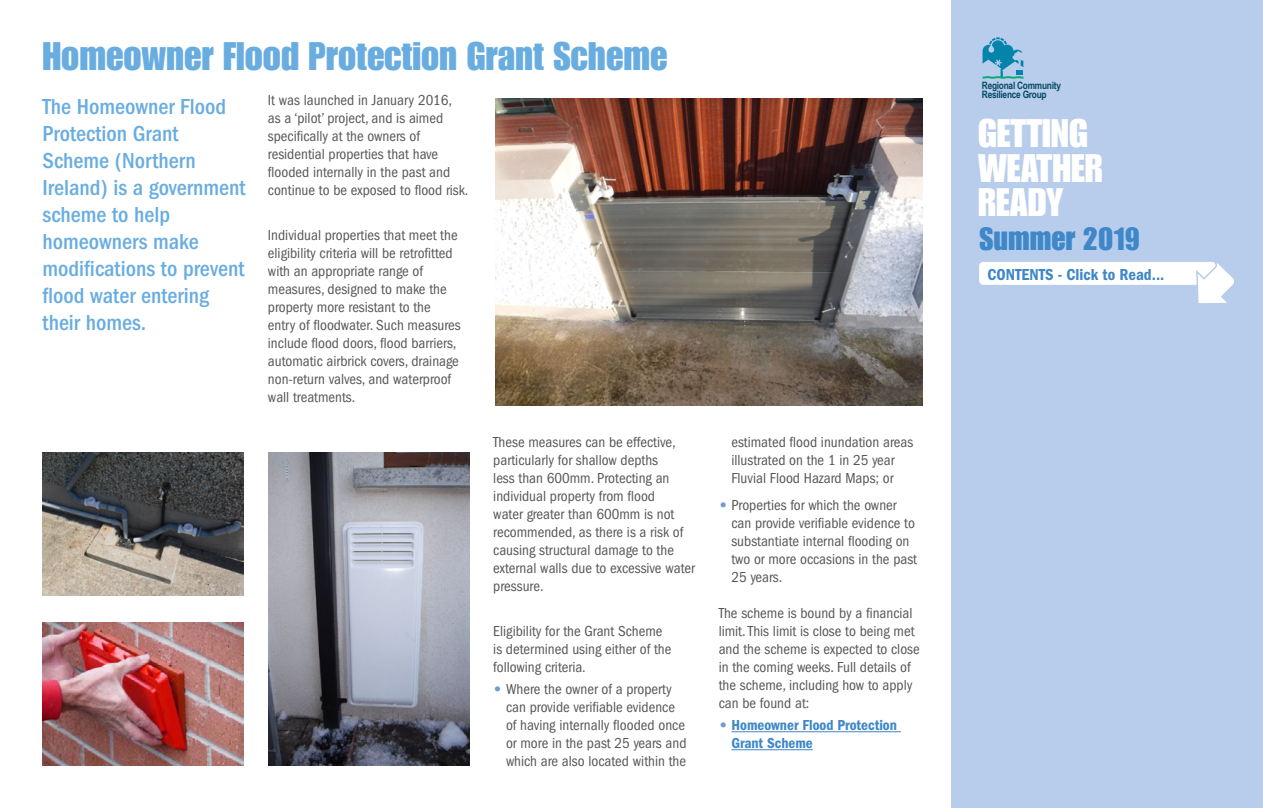
<style>
.page{position:relative;width:1263px;height:808px;background:#fff}
.page>*{position:absolute;margin:0;border:0;box-sizing:border-box;transform-origin:0 0}
.head_1{font:39px "Impact LT Std";color:#69ade0}
.t1{font:39px/34.5px "Impact LT Std";color:#fff}
.t2{font:31.5px "Impact LT Std";color:#3e87c8}
.first_par{font:500 condensed 22.5px/27px "ITC Franklin Gothic Std";color:#69ade0}
.t3{font:16.5px "ITC Franklin Gothic Std Dm Cd";color:#3e87c8}
.body_1{font:condensed 15px/18px "ITC Franklin Gothic Std";color:#575756}
.t4{font:15px/18px "ITC Franklin Gothic Std Dm Cd";color:#3e87c8}
.t5{font:700 10.2px "Arial Narrow";letter-spacing:-.025em;color:#054b64}
.t6{font:700 10.2px "Arial Narrow";letter-spacing:-.025em;color:#034a64}
.s1{font-family:"ITC Franklin Gothic Std Hvy";font-stretch:normal;color:#6f9dd4}
.s2{font-family:"ITC Franklin Gothic Std Hvy";color:#6f9dd4}
</style>
<div class="page">
<div style="left:951px;top:0;width:312px;height:808px;background:#b8cdec"></div>
<svg style="left:982px;top:37px;width:41px;height:42px"></svg>
<div style="left:979px;top:262px;width:237px;height:23px;background:#fff;border-radius:4px"></div>
<svg style="left:1195px;top:262px;width:39px;height:42px"></svg>
<hr style="left:731px;top:731px;width:170px;height:1px;background:#3e87c8">
<hr style="left:731px;top:749px;width:82px;height:1px;background:#3e87c8">
<img style="left:269px;top:452px;width:201px;height:313px">
<img style="left:495px;top:98px;width:428px;height:307px">
<img style="left:43px;top:452px;width:201px;height:143px">
<img style="left:43px;top:622px;width:200px;height:143px">
<p class="head_1" style="left:43px;top:34px;width:626px">Homeowner Flood Protection Grant Scheme</p>
<p class="first_par" style="left:43px;top:94px;width:205px">The Homeowner Flood<br>Protection Grant<br>Scheme (Northern<br>Ireland) is a government scheme to help homeowners make modifications to prevent flood water entering their homes.</p>
<p class="body_1" style="left:268px;top:92px;width:202px">It was launched in January 2016, as a ‘pilot’ project, and is aimed specifically at the owners of residential properties that have flooded internally in the past and continue to be exposed to flood risk.</p>
<p class="body_1" style="left:268px;top:226px;width:194px">Individual properties that meet the eligibility criteria will be retrofitted with an appropriate range of measures, designed to make the property more resistant to the entry of floodwater. Such measures include flood doors, flood barriers, automatic airbrick covers, drainage non-return valves, and waterproof wall treatments.</p>
<p class="body_1" style="left:493px;top:434px;width:203px">These measures can be effective, particularly for shallow depths<br>less than 600mm. Protecting an individual property from flood<br>water greater than 600mm is not recommended, as there is a risk of causing structural damage to the external walls due to excessive water pressure.</p>
<p class="body_1" style="left:493px;top:622px;width:180px">Eligibility for the Grant Scheme is determined using either of the following criteria.</p>
<p class="body_1" style="left:506px;top:680px;width:182px;text-indent:-13px"><span class="s1">•</span> Where the owner of a property can provide verifiable evidence of having internally flooded once or more in the past 25 years and which are also located within the</p>
<p class="body_1" style="left:731px;top:434px;width:183px">estimated flood inundation areas illustrated on the 1 in 25 year<br>Fluvial Flood Hazard Maps; or</p>
<p class="body_1" style="left:731px;top:496px;width:187px;text-indent:-13px"><span class="s1">•</span> Properties for which the owner can provide verifiable evidence to substantiate internal flooding on two or more occasions in the past<br>25 years.</p>
<p class="body_1" style="left:719px;top:604px;width:203px">The scheme is bound by a financial limit. This limit is close to being met and the scheme is expected to close in the coming weeks. Full details of the scheme, including how to apply can be found at:</p>
<p class="t4" style="left:731px;top:716px;width:167px;text-indent:-13px"><span class="s2">•</span> Homeowner Flood Protection<br>Grant Scheme</p>
<p class="t5" style="left:982px;top:77px;width:81px">Regional Community</p>
<p class="t6" style="left:982px;top:87px;width:66px">Resilience Group</p>
<h1 class="t1" style="left:978px;top:116px;width:126px">GETTING<br>WEATHER<br>READY</h1>
<h2 class="t2" style="left:980px;top:220px;width:162px">Summer 2019</h2>
<p class="t3" style="left:988px;top:265px;width:178px">CONTENTS - Click to Read...</p>
</div>
